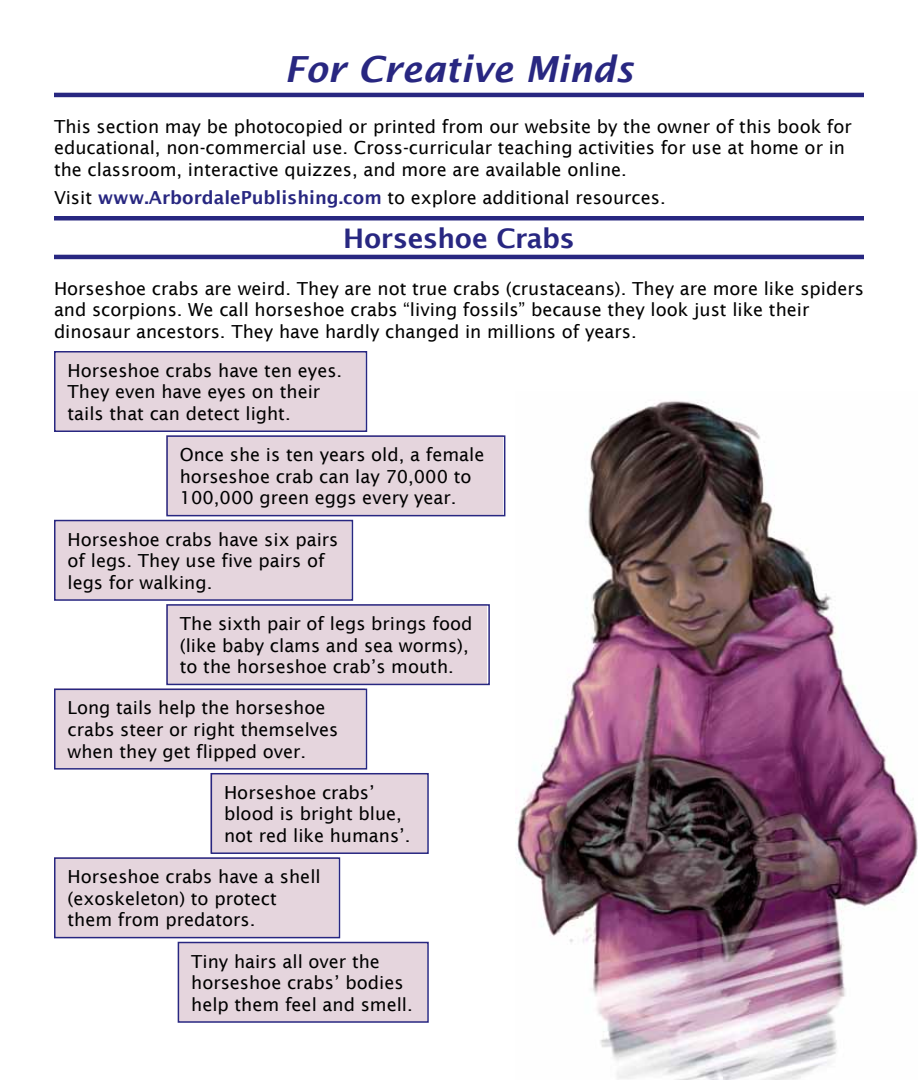
<style>
.page{position:relative;width:918px;height:1080px;background:#fff}
.page>*{position:absolute;margin:0;border:0;box-sizing:border-box;transform-origin:0 0}
.t1{font:italic 600 36px "Lucida Sans";color:#282781}
.t2{font:600 27px "Lucida Sans";letter-spacing:-.015em;color:#282781}
.t3{font:18px/21.6px "Lucida Sans";color:#000}
.s1{font-weight:600;color:#282781}
</style>
<div class="page">
<div style="left:54px;top:351px;width:310px;height:80px;background:#e5d5dd"></div>
<div style="left:54px;top:351px;width:313px;height:81px;border:2px solid #282781"></div>
<div style="left:166px;top:435px;width:336px;height:80px;background:#e5d5dd"></div>
<div style="left:166px;top:435px;width:339px;height:81px;border:2px solid #282781"></div>
<div style="left:54px;top:520px;width:296px;height:79px;background:#e5d5dd"></div>
<div style="left:54px;top:520px;width:299px;height:81px;border:2px solid #282781"></div>
<div style="left:166px;top:604px;width:321px;height:80px;background:#e5d5dd"></div>
<div style="left:166px;top:604px;width:324px;height:81px;border:2px solid #282781"></div>
<div style="left:54px;top:689px;width:310px;height:79px;background:#e5d5dd"></div>
<div style="left:54px;top:689px;width:313px;height:81px;border:2px solid #282781"></div>
<div style="left:211px;top:773px;width:216px;height:79px;background:#e5d5dd"></div>
<div style="left:211px;top:773px;width:218px;height:81px;border:2px solid #282781"></div>
<div style="left:54px;top:857px;width:284px;height:80px;background:#e5d5dd"></div>
<div style="left:54px;top:857px;width:286px;height:81px;border:2px solid #282781"></div>
<div style="left:178px;top:942px;width:248px;height:79px;background:#e5d5dd"></div>
<div style="left:178px;top:942px;width:251px;height:81px;border:2px solid #282781"></div>
<img style="left:515px;top:400px;width:403px;height:680px">
<hr style="left:54px;top:93px;width:810px;height:4px;background:#282781">
<hr style="left:54px;top:255px;width:810px;height:4px;background:#282781">
<hr style="left:54px;top:216px;width:810px;height:4px;background:#282781">
<h1 class="t1" style="left:285px;top:48px;width:350px">For Creative Minds</h1>
<p class="t3" style="left:54px;top:115px;width:799px">This section may be photocopied or printed from our website by the owner of this book for educational, non-commercial use. Cross-curricular teaching activities for use at home or in the classroom, interactive quizzes, and more are available online.</p>
<p class="t3" style="left:54px;top:187px;width:613px">Visit <span class="s1">www.ArbordalePublishing.com</span> to explore additional resources.</p>
<h2 class="t2" style="left:343px;top:223px;width:233px">Horseshoe Crabs</h2>
<p class="t3" style="left:54px;top:277px;width:811px">Horseshoe crabs are weird. They are not true crabs (crustaceans). They are more like spiders and scorpions. We call horseshoe crabs “living fossils” because they look just like their dinosaur ancestors. They have hardly changed in millions of years.</p>
<p class="t3" style="left:68px;top:360px;width:276px">Horseshoe crabs have ten eyes.<br>They even have eyes on their tails that can detect light.</p>
<p class="t3" style="left:180px;top:444px;width:306px">Once she is ten years old, a female horseshoe crab can lay 70,000 to<br>100,000 green eggs every year.</p>
<p class="t3" style="left:68px;top:528px;width:272px">Horseshoe crabs have six pairs of legs. They use five pairs of legs for walking.</p>
<p class="t3" style="left:180px;top:613px;width:294px">The sixth pair of legs brings food (like baby clams and sea worms), to the horseshoe crab’s mouth.</p>
<p class="t3" style="left:68px;top:697px;width:272px">Long tails help the horseshoe crabs steer or right themselves when they get flipped over.</p>
<p class="t3" style="left:224px;top:782px;width:188px">Horseshoe crabs’ blood is bright blue, not red like humans’.</p>
<p class="t3" style="left:68px;top:866px;width:255px">Horseshoe crabs have a shell (exoskeleton) to protect them from predators.</p>
<p class="t3" style="left:191px;top:950px;width:223px">Tiny hairs all over the horseshoe crabs’ bodies help them feel and smell.</p>
</div>
